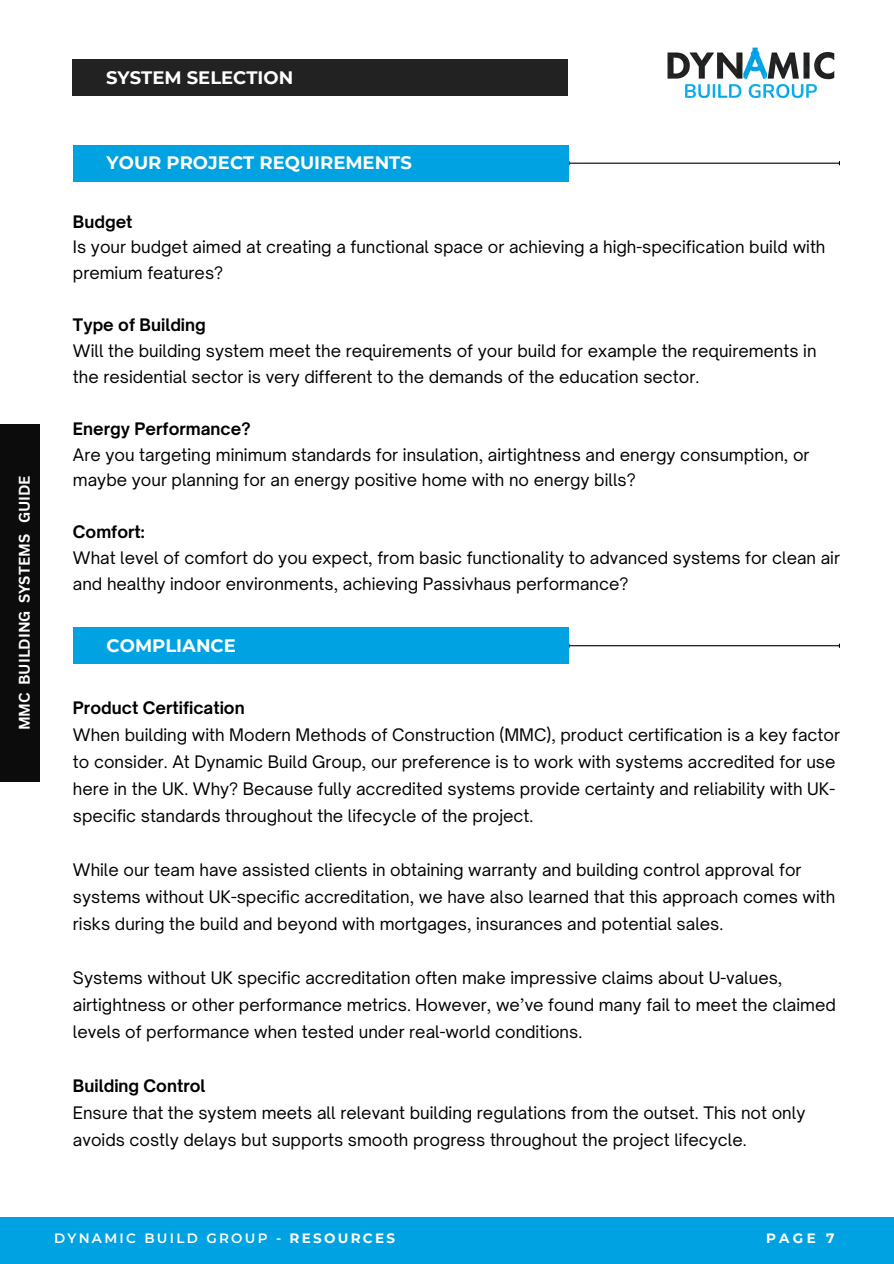
<style>
.page{position:relative;width:894px;height:1264px;background:#fff}
.page>*{position:absolute;margin:0;border:0;box-sizing:border-box;transform-origin:0 0}
.t1{font:700 18px "Montserrat";color:#fff}
.t2{font:16.5px/27px "Open Sauce One";color:#000}
.t3{font:700 15px "Canva Sans";color:#fff}
.t4{font:600 13.5px "Montserrat";letter-spacing:.17em;color:#fff}
.t5{font:700 13.5px "Montserrat";color:#fff}
.s1{font-weight:700}
</style>
<div class="page">
<div style="left:0;top:1217px;width:893px;height:46px;background:#00a2e1"></div>
<img style="left:667px;top:47px;width:168px;height:52px">
<hr style="left:569px;top:163px;width:269px;height:1px;background:#000">
<div style="left:73px;top:145px;width:495px;height:36px;background:#00a2e1"></div>
<div style="left:0;top:424px;width:40px;height:357px;background:#0c0c0c"></div>
<hr style="left:569px;top:645px;width:269px;height:1px;background:#000">
<div style="left:73px;top:627px;width:495px;height:37px;background:#00a2e1"></div>
<div style="left:72px;top:59px;width:495px;height:37px;background:#222"></div>
<h2 class="t3" style="left:14px;top:730px;width:256px;rotate:-90deg">MMC BUILDING SYSTEMS GUIDE</h2>
<h1 class="t1" style="left:106px;top:66px;width:189px">SYSTEM SELECTION</h1>
<h2 class="t1" style="left:107px;top:152px;width:307px">YOUR PROJECT REQUIREMENTS</h2>
<p class="t2" style="left:73px;top:208px;width:753px;line-height:25.8px"><span class="s1">Budget<br></span>Is your budget aimed at creating a functional space or achieving a high-specification build with premium features?</p>
<h1 class="t2" style="left:73px;top:312px;width:744px;line-height:25.8px"><span class="s1">Type of Building<br></span>Will the building system meet the requirements of your build for example the requirements in the residential sector is very different to the demands of the education sector.</h1>
<p class="t2" style="left:73px;top:415px;width:737px;line-height:25.8px"><span class="s1">Energy Performance?<br></span>Are you targeting minimum standards for insulation, airtightness and energy consumption, or maybe your planning for an energy positive home with no energy bills?</p>
<h3 class="t2" style="left:73px;top:519px;width:768px;line-height:25.8px"><span class="s1">Comfort:<br></span>What level of comfort do you expect, from basic functionality to advanced systems for clean air and healthy indoor environments, achieving Passivhaus performance?</h3>
<h2 class="t1" style="left:107px;top:634px;width:131px">COMPLIANCE</h2>
<p class="t2" style="left:73px;top:694px;width:768px"><span class="s1">Product Certification<br></span>When building with Modern Methods of Construction (MMC), product certification is a key factor to consider. At Dynamic Build Group, our preference is to work with systems accredited for use here in the UK. Why? Because fully accredited systems provide certainty and reliability with UK&shy;specific standards throughout the lifecycle of the project.</p>
<h2 class="t2" style="left:73px;top:856px;width:763px">While our team have assisted clients in obtaining warranty and building control approval for systems without UK-specific accreditation, we have also learned that this approach comes with risks during the build and beyond with mortgages, insurances and potential sales.</h2>
<h2 class="t2" style="left:73px;top:964px;width:764px">Systems without UK specific accreditation often make impressive claims about U-values, airtightness or other performance metrics. However, we’ve found many fail to meet the claimed levels of performance when tested under real-world conditions.</h2>
<h2 class="t2" style="left:73px;top:1072px;width:733px"><span class="s1">Building Control<br></span>Ensure that the system meets all relevant building regulations from the outset. This not only avoids costly delays but supports smooth progress throughout the project lifecycle.</h2>
<h2 class="t4" style="left:54px;top:1230px;width:342px">DYNAMIC BUILD GROUP - <span class="s1">RESOURCES</span></h2>
<h1 class="t5" style="left:765px;top:1230px;width:70px">PAGE 7</h1>
</div>
